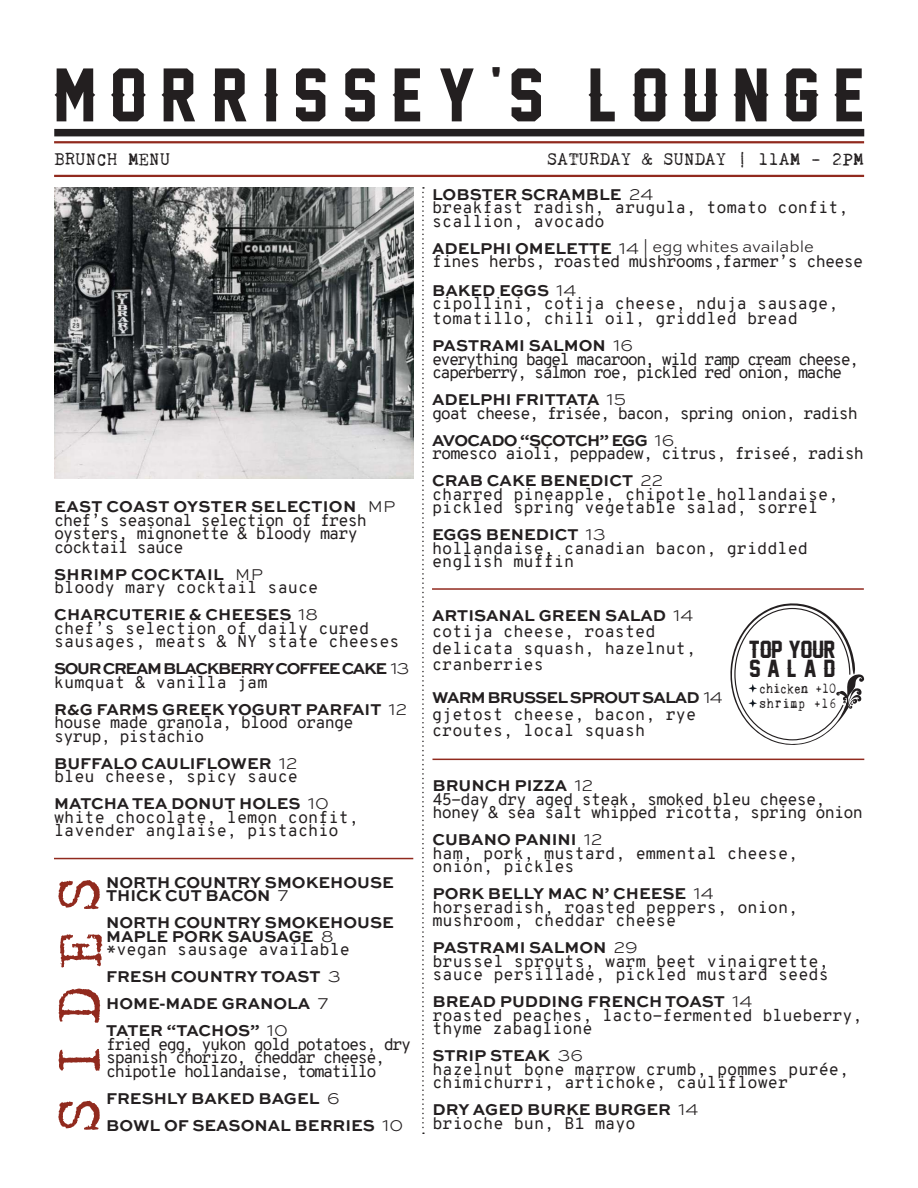
<style>
.page{position:relative;width:918px;height:1188px;background:#fff}
.page>*{position:absolute;margin:0;border:0;box-sizing:border-box;transform-origin:0 0}
.t1{font:69px "Legend M54";letter-spacing:.22em;color:#231f20}
.t2{font:63px "Kingthings Trypewriter 2";letter-spacing:.29em;color:#912a1e}
.t3{font:22.5px "Legend M54";color:#231f20}
.t4{font:18px "Kingthings Trypewriter 2";color:#231f20}
.t5{font:16.5px/13.5px "Overpass Mono";color:#231f20}
.t6{font:700 16.5px/13.5px "Sweet Sans Pro";color:#231f20}
.t7{font:16.5px/13.5px "Overpass Mono";letter-spacing:-.05em;color:#231f20}
.t8{font:16.5px "Overpass Mono";letter-spacing:-.06em;color:#231f20}
.t9{font:16.5px/13.5px "Overpass Mono";letter-spacing:-.09em;color:#231f20}
.t10{font:16.5px/13.5px "Overpass Mono";letter-spacing:-.1em;color:#231f20}
.t11{font:700 16.5px "Sweet Sans Pro";letter-spacing:.02em;color:#231f20}
.t12{font:16.5px "Overpass Mono";letter-spacing:-.08em;color:#231f20}
.t13{font:300 16.5px "Sweet Sans Pro";color:#231f20}
.t14{font:700 16.5px "Sweet Sans Pro";letter-spacing:-.08em;color:#231f20}
.t15{font:700 16.5px "Sweet Sans Pro";letter-spacing:-.05em;color:#231f20}
.t16{font:700 16.5px "Sweet Sans Pro";letter-spacing:-.04em;color:#231f20}
.t17{font:14.25px "Kingthings Trypewriter 2";color:#231f20;scale:.84 1}
.t18{font:14.25px "Kingthings Trypewriter 2";letter-spacing:.065em;color:#231f20;scale:.84 1}
.s1{font-weight:300}
.s2{font-weight:700}
</style>
<div class="page">
<svg style="left:422px;top:187px;width:2px;height:947px"></svg>
<div style="left:54px;top:129px;width:810px;height:7px;background:#231f20"></div>
<hr style="left:54px;top:141px;width:810px;height:2px;background:#912a1e">
<img style="left:54px;top:187px;width:360px;height:291px">
<hr style="left:54px;top:175px;width:810px;height:2px;background:#912a1e">
<hr style="left:54px;top:858px;width:359px;height:1px;background:#912a1e">
<svg style="left:730px;top:603px;width:134px;height:142px"></svg>
<hr style="left:432px;top:588px;width:432px;height:2px;background:#912a1e">
<hr style="left:432px;top:759px;width:432px;height:1px;background:#912a1e">
<p class="t1" style="left:54px;top:57px;width:812px">MORRISSEY <sup>'</sup>S LOUNGE</p>
<p class="t4" style="left:54px;top:149px;width:118px">BRUNCH MENU</p>
<p class="t4" style="left:547px;top:149px;width:318px">SATURDAY &amp; SUNDAY | 11AM - 2PM</p>
<p class="t11" style="left:54px;top:494px;width:343px">EAST COAST OYSTER SELECTION <span class="s1">MP</span></p>
<p class="t8" style="left:54px;top:508px;width:314px">chef’s seasonal selection of fresh</p>
<p class="t8" style="left:54px;top:522px;width:305px">oysters, mignonette &amp; bloody mary</p>
<p class="t8" style="left:54px;top:535px;width:131px">cocktail sauce</p>
<p class="t11" style="left:54px;top:562px;width:210px">SHRIMP COCKTAIL <span class="s1">MP</span></p>
<p class="t5" style="left:54px;top:581px;width:266px">bloody mary cocktail sauce</p>
<p class="t6" style="left:54px;top:607px;width:265px">CHARCUTERIE &amp; CHEESES <span class="s1">18</span></p>
<p class="t5" style="left:54px;top:621px;width:347px">chef’s selection of daily cured sausages, meats &amp; NY state cheeses</p>
<p class="t14" style="left:54px;top:656px;width:357px">SOUR CREAM BLACKBERRY COFFEE CAKE <span class="s1">13</span></p>
<p class="t5" style="left:54px;top:675px;width:215px">kumquat &amp; vanilla jam</p>
<p class="t6" style="left:54px;top:701px;width:354px">R&amp;G FARMS GREEK YOGURT PARFAIT <span class="s1">12</span></p>
<p class="t7" style="left:54px;top:716px;width:301px">house made granola, blood orange</p>
<p class="t7" style="left:54px;top:729px;width:152px">syrup, pistachio</p>
<p class="t6" style="left:54px;top:755px;width:245px">BUFFALO CAULIFLOWER <span class="s1">12</span></p>
<p class="t5" style="left:54px;top:770px;width:245px">bleu cheese, spicy sauce</p>
<p class="t6" style="left:54px;top:796px;width:276px">MATCHA TEA DONUT HOLES <span class="s1">10</span></p>
<p class="t5" style="left:54px;top:810px;width:306px">white chocolate, lemon confit,</p>
<p class="t5" style="left:54px;top:824px;width:286px">lavender anglaise, pistachio</p>
<p class="t6" style="left:106px;top:874px;width:289px">NORTH COUNTRY SMOKEHOUSE</p>
<p class="t6" style="left:106px;top:888px;width:184px">THICK CUT BACON <span class="s1">7</span></p>
<p class="t6" style="left:106px;top:915px;width:289px">NORTH COUNTRY SMOKEHOUSE<br>MAPLE PORK SAUSAGE <span class="s1">8</span></p>
<p class="t5" style="left:106px;top:943px;width:245px">*vegan sausage available</p>
<p class="t6" style="left:106px;top:969px;width:236px">FRESH COUNTRY TOAST <span class="s1">3</span></p>
<p class="t6" style="left:106px;top:996px;width:224px">HOME-MADE GRANOLA <span class="s1">7</span></p>
<p class="t6" style="left:106px;top:1023px;width:183px">TATER “TACHOS” <span class="s1">10</span></p>
<p class="t9" style="left:106px;top:1037px;width:307px">fried egg, yukon gold potatoes, dry spanish chorizo, cheddar cheese, chipotle hollandaise, tomatillo</p>
<p class="t6" style="left:106px;top:1090px;width:235px">FRESHLY BAKED BAGEL <span class="s1">6</span></p>
<p class="t2" style="left:45px;top:1134px;width:259px;rotate:-90deg">SIDES</p>
<p class="t6" style="left:106px;top:1117px;width:298px">BOWL OF SEASONAL BERRIES <span class="s1">10</span></p>
<p class="t6" style="left:432px;top:187px;width:223px">LOBSTER SCRAMBLE <span class="s1">24</span></p>
<p class="t5" style="left:432px;top:201px;width:418px">breakfast radish, arugula, tomato confit, scallion, avocado</p>
<p class="t13" style="left:432px;top:235px;width:383px"><span class="s2">ADELPHI OMELETTE</span> 14 | egg whites available</p>
<p class="t7" style="left:432px;top:255px;width:433px">fines herbs, roasted mushrooms,farmer’s cheese</p>
<p class="t6" style="left:432px;top:283px;width:146px">BAKED EGGS <span class="s1">14</span></p>
<p class="t5" style="left:432px;top:296px;width:408px;line-height:15px">cipollini, cotija cheese, nduja sausage, tomatillo, chili oil, griddled bread</p>
<p class="t6" style="left:432px;top:338px;width:202px">PASTRAMI SALMON <span class="s1">16</span></p>
<p class="t10" style="left:432px;top:352px;width:429px">everything bagel macaroon, wild ramp cream cheese, caperberry, salmon roe, pickled red onion, mache</p>
<p class="t6" style="left:432px;top:392px;width:196px">ADELPHI FRITTATA <span class="s1">15</span></p>
<p class="t12" style="left:432px;top:401px;width:427px">goat cheese, frisée, bacon, spring onion, radish</p>
<p class="t16" style="left:432px;top:428px;width:244px">AVOCADO “SCOTCH” EGG <span class="s1">16</span></p>
<p class="t8" style="left:432px;top:442px;width:434px">romesco aioli, peppadew, citrus, friseé, radish</p>
<p class="t6" style="left:432px;top:473px;width:232px">CRAB CAKE BENEDICT <span class="s1">22</span></p>
<p class="t5" style="left:432px;top:487px;width:408px">charred pineapple, chipotle hollandaise, pickled spring vegetable salad, sorrel</p>
<p class="t6" style="left:432px;top:527px;width:175px">EGGS BENEDICT <span class="s1">13</span></p>
<p class="t5" style="left:432px;top:541px;width:378px">hollandaise, canadian bacon, griddled</p>
<p class="t5" style="left:432px;top:555px;width:144px">english muffin</p>
<p class="t6" style="left:432px;top:608px;width:263px">ARTISANAL GREEN SALAD <span class="s1">14</span></p>
<p class="t5" style="left:432px;top:625px;width:225px">cotija cheese, roasted</p>
<p class="t5" style="left:432px;top:640px;width:266px;line-height:16.5px">delicata squash, hazelnut, cranberries</p>
<p class="t15" style="left:432px;top:685px;width:292px">WARM BRUSSEL SPROUT SALAD <span class="s1">14</span></p>
<p class="t5" style="left:432px;top:706px;width:266px;line-height:16.5px">gjetost cheese, bacon, rye croutes, local squash</p>
<p class="t3" style="left:749px;top:637px;width:88px">TOP YOUR</p>
<p class="t3" style="left:750px;top:656px;width:87px">SALAD</p>
<p class="t17" style="left:759px;top:680px;width:93px">chicken +10</p>
<p class="t18" style="left:759px;top:695px;width:93px">shrimp +16</p>
<p class="t6" style="left:432px;top:778px;width:162px">BRUNCH PIZZA <span class="s1">12</span></p>
<p class="t7" style="left:432px;top:792px;width:432px">45-day dry aged steak, smoked bleu cheese, honey &amp; sea salt whipped ricotta, spring onion</p>
<p class="t6" style="left:432px;top:832px;width:171px">CUBANO PANINI <span class="s1">12</span></p>
<p class="t5" style="left:432px;top:846px;width:367px">ham, pork, mustard, emmental cheese,</p>
<p class="t5" style="left:432px;top:860px;width:144px">onion, pickles</p>
<p class="t6" style="left:432px;top:886px;width:283px">PORK BELLY MAC N’ CHEESE <span class="s1">14</span></p>
<p class="t5" style="left:432px;top:900px;width:367px">horseradish, roasted peppers, onion,</p>
<p class="t5" style="left:432px;top:914px;width:245px">mushroom, cheddar cheese</p>
<p class="t6" style="left:432px;top:940px;width:207px">PASTRAMI SALMON <span class="s1">29</span></p>
<p class="t5" style="left:432px;top:954px;width:398px">brussel sprouts, warm beet vinaigrette, sauce persillade, pickled mustard seeds</p>
<p class="t6" style="left:432px;top:994px;width:321px">BREAD PUDDING FRENCH TOAST <span class="s1">14</span></p>
<p class="t5" style="left:432px;top:1008px;width:432px">roasted peaches, lacto-fermented blueberry, thyme zabaglione</p>
<p class="t6" style="left:432px;top:1048px;width:152px">STRIP STEAK <span class="s1">36</span></p>
<p class="t5" style="left:432px;top:1062px;width:418px">hazelnut bone marrow crumb, pommes purée, chimichurri, artichoke, cauliflower</p>
<p class="t6" style="left:432px;top:1102px;width:268px">DRY AGED BURKE BURGER <span class="s1">14</span></p>
<p class="t5" style="left:432px;top:1116px;width:205px">brioche bun, B1 mayo</p>
</div>
